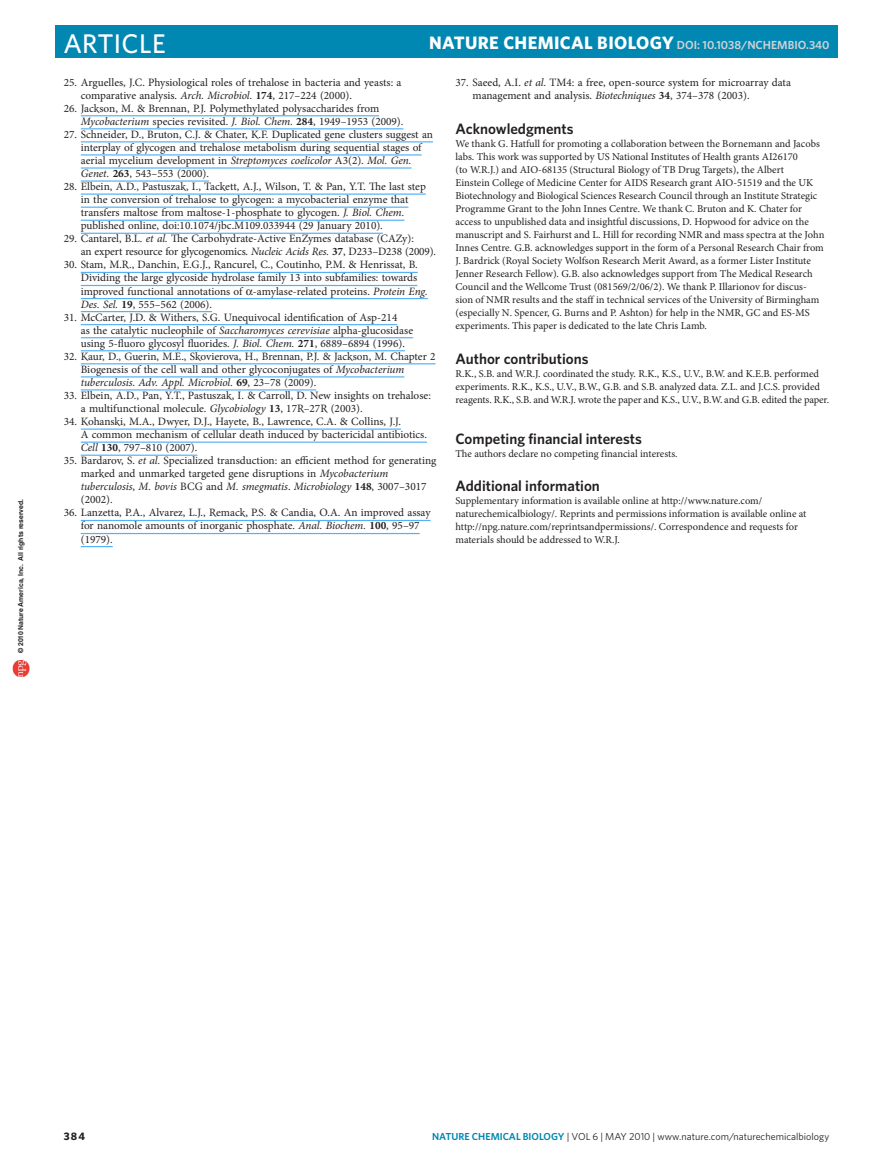
<style>
.page{position:relative;width:893px;height:1174px;background:#fff}
.page>*{position:absolute;margin:0;border:0;box-sizing:border-box;transform-origin:0 0}
.t1{font:500 27px "Whitney";letter-spacing:.01em;color:#fff}
.t2{font:700 18px "Whitney";color:#fff}
.t3{font:600 15px "Whitney";color:#231f20}
.t4{font:600 11.7px "Whitney";color:#d1d2d4}
.t5{font:11.25px/13px "Minion Pro";color:#231f20}
.t6{font:700 10.8px "Whitney";color:#231f20}
.t7{font:10.5px/13px "Minion Pro";letter-spacing:-.005em;color:#231f20}
.t8{font:10.2px "Whitney";color:#231f20}
.t9{font:700 6.9px "Helvetica LT Std";color:#231f20}
.s1{font-weight:700;font-size:18px;color:#fff}
.s2{font-style:italic}
.s3{font-weight:700}
.s4{font-weight:600;color:#0087b2}
</style>
<div class="page">
<div style="left:55px;top:26px;width:783px;height:32px;background:#0087b2"></div>
<img style="left:13px;top:660px;width:16px;height:16px">
<hr style="left:81px;top:520px;width:350px;height:1px;background:#55b1f5">
<hr style="left:81px;top:533px;width:339px;height:1px;background:#55b1f5">
<hr style="left:81px;top:546px;width:32px;height:1px;background:#55b1f5">
<hr style="left:81px;top:193px;width:345px;height:2px;background:#55b1f5">
<hr style="left:81px;top:206px;width:327px;height:2px;background:#55b1f5">
<hr style="left:81px;top:220px;width:323px;height:1px;background:#55b1f5">
<hr style="left:81px;top:233px;width:302px;height:1px;background:#55b1f5">
<hr style="left:81px;top:363px;width:355px;height:1px;background:#55b1f5">
<hr style="left:81px;top:376px;width:323px;height:1px;background:#55b1f5">
<hr style="left:81px;top:389px;width:235px;height:1px;background:#55b1f5">
<hr style="left:81px;top:428px;width:320px;height:2px;background:#55b1f5">
<hr style="left:81px;top:441px;width:346px;height:2px;background:#55b1f5">
<hr style="left:81px;top:454px;width:116px;height:2px;background:#55b1f5">
<hr style="left:81px;top:141px;width:352px;height:1px;background:#55b1f5">
<hr style="left:81px;top:154px;width:341px;height:1px;background:#55b1f5">
<hr style="left:81px;top:167px;width:330px;height:2px;background:#55b1f5">
<hr style="left:81px;top:180px;width:128px;height:2px;background:#55b1f5">
<hr style="left:81px;top:115px;width:298px;height:1px;background:#55b1f5">
<hr style="left:81px;top:128px;width:322px;height:1px;background:#55b1f5">
<hr style="left:81px;top:324px;width:316px;height:1px;background:#55b1f5">
<hr style="left:81px;top:337px;width:332px;height:1px;background:#55b1f5">
<hr style="left:81px;top:350px;width:324px;height:1px;background:#55b1f5">
<hr style="left:81px;top:272px;width:337px;height:1px;background:#55b1f5">
<hr style="left:81px;top:285px;width:336px;height:1px;background:#55b1f5">
<hr style="left:81px;top:298px;width:347px;height:1px;background:#55b1f5">
<hr style="left:81px;top:311px;width:131px;height:1px;background:#55b1f5">
<p class="t9" style="left:17px;top:653px;width:156px;rotate:-90deg">© 2010 Nature America, Inc. All rights reserved.</p>
<h1 class="t1" style="left:63px;top:27px;width:104px">ARTICLE</h1>
<h2 class="t2" style="left:429px;top:32px;width:37px">NATURE</h2>
<p class="t4" style="left:503px;top:38px;width:328px"><span class="s1">CHEMICAL BIOLOGY</span> doi: 10.1038/nchembio.340</p>
<p class="t5" style="left:81px;top:76px;width:322px;text-indent:-17px">25. Arguelles, J.C. Physiological roles of trehalose in bacteria and yeasts: a comparative analysis. <span class="s2">Arch. Microbiol.</span> <span class="s3">174</span>, 217–224 (2000).</p>
<p class="t5" style="left:81px;top:102px;width:324px;text-indent:-17px">26. Jackson, M. &amp; Brennan, P.J. Polymethylated polysaccharides from<br><span class="s2">Mycobacterium</span> species revisited. <span class="s2">J. Biol. Chem.</span> <span class="s3">284</span>, 1949–1953 (2009).</p>
<p class="t5" style="left:81px;top:128px;width:354px;text-indent:-17px">27. Schneider, D., Bruton, C.J. &amp; Chater, K.F. Duplicated gene clusters suggest an interplay of glycogen and trehalose metabolism during sequential stages of aerial mycelium development in <span class="s2">Streptomyces coelicolor</span> A3(2). <span class="s2">Mol. Gen.<br>Genet.</span> <span class="s3">263</span>, 543–553 (2000).</p>
<p class="t5" style="left:81px;top:180px;width:347px;text-indent:-17px">28. Elbein, A.D., Pastuszak, I., Tackett, A.J., Wilson, T. &amp; Pan, Y.T. The last step in the conversion of trehalose to glycogen: a mycobacterial enzyme that transfers maltose from maltose-1-phosphate to glycogen. <span class="s2">J. Biol. Chem. </span>published online, doi:10.1074/jbc.M109.033944 (29 January 2010).</p>
<p class="t5" style="left:81px;top:232px;width:357px;text-indent:-17px">29. Cantarel, B.L. <span class="s2">et al.</span> The Carbohydrate-Active EnZymes database (CAZy):<br>an expert resource for glycogenomics. <span class="s2">Nucleic Acids Res.</span> <span class="s3">37</span>, D233–D238 (2009).</p>
<p class="t5" style="left:81px;top:258px;width:349px;text-indent:-17px">30. Stam, M.R., Danchin, E.G.J., Rancurel, C., Coutinho, P.M. &amp; Henrissat, B.<br>Dividing the large glycoside hydrolase family 13 into subfamilies: towards improved functional annotations of -amylase-related proteins. <span class="s2">Protein Eng.<br>Des. Sel.</span> <span class="s3">19</span>, 555–562 (2006).</p>
<p class="t5" style="left:81px;top:310px;width:334px;text-indent:-17px">31. McCarter, J.D. &amp; Withers, S.G. Unequivocal identification of Asp-214<br>as the catalytic nucleophile of <span class="s2">Saccharomyces cerevisiae</span> alpha-glucosidase using 5-fluoro glycosyl fluorides. <span class="s2">J. Biol. Chem.</span> <span class="s3">271</span>, 6889–6894 (1996).</p>
<p class="t5" style="left:81px;top:350px;width:356px;text-indent:-17px">32. Kaur, D., Guerin, M.E., Skovierova, H., Brennan, P.J. &amp; Jackson, M. Chapter 2<br>Biogenesis of the cell wall and other glycoconjugates of <span class="s2">Mycobacterium tuberculosis</span>. <span class="s2">Adv. Appl. Microbiol.</span> <span class="s3">69</span>, 23–78 (2009).</p>
<p class="t5" style="left:81px;top:389px;width:352px;text-indent:-17px">33. Elbein, A.D., Pan, Y.T., Pastuszak, I. &amp; Carroll, D. New insights on trehalose: a multifunctional molecule. <span class="s2">Glycobiology</span> <span class="s3">13</span>, 17R–27R (2003).</p>
<p class="t5" style="left:81px;top:415px;width:348px;text-indent:-17px">34. Kohanski, M.A., Dwyer, D.J., Hayete, B., Lawrence, C.A. &amp; Collins, J.J.<br>A common mechanism of cellular death induced by bactericidal antibiotics.<br><span class="s2">Cell</span> <span class="s3">130</span>, 797–810 (2007).</p>
<p class="t5" style="left:81px;top:454px;width:357px;text-indent:-17px">35. Bardarov, S. <span class="s2">et al.</span> Specialized transduction: an efficient method for generating marked and unmarked targeted gene disruptions in <span class="s2">Mycobacterium tuberculosis</span>, <span class="s2">M. bovis</span> BCG and <span class="s2">M. smegmatis</span>. <span class="s2">Microbiology</span> <span class="s3">148</span>, 3007–3017 (2002).</p>
<p class="t5" style="left:81px;top:506px;width:351px;text-indent:-17px">36. Lanzetta, P.A., Alvarez, L.J., Remack, P.S. &amp; Candia, O.A. An improved assay for nanomole amounts of inorganic phosphate. <span class="s2">Anal. Biochem.</span> <span class="s3">100</span>, 95–97 (1979).</p>
<p class="t5" style="left:472px;top:76px;width:320px;text-indent:-17px">37. Saeed, A.I. <span class="s2">et al.</span> TM4: a free, open-source system for microarray data management and analysis. <span class="s2">Biotechniques</span> <span class="s3">34</span>, 374–378 (2003).</p>
<h3 class="t3" style="left:455px;top:119px;width:120px">Acknowledgments</h3>
<p class="t7" style="left:455px;top:137px;width:370px">We thank G. Hatfull for promoting a collaboration between the Bornemann and Jacobs labs. This work was supported by US National Institutes of Health grants AI26170<br>(to W.R.J.) and AIO-68135 (Structural Biology of TB Drug Targets), the Albert<br>Einstein College of Medicine Center for AIDS Research grant AIO-51519 and the UK Biotechnology and Biological Sciences Research Council through an Institute Strategic Programme Grant to the John Innes Centre. We thank C. Bruton and K. Chater for access to unpublished data and insightful discussions, D. Hopwood for advice on the manuscript and S. Fairhurst and L. Hill for recording NMR and mass spectra at the John Innes Centre. G.B. acknowledges support in the form of a Personal Research Chair from J. Bardrick (Royal Society Wolfson Research Merit Award, as a former Lister Institute Jenner Research Fellow). G.B. also acknowledges support from The Medical Research Council and the Wellcome Trust (081569/2/06/2). We thank P. Illarionov for discus&shy;sion of NMR results and the staff in technical services of the University of Birmingham (especially N. Spencer, G. Burns and P. Ashton) for help in the NMR, GC and ES-MS experiments. This paper is dedicated to the late Chris Lamb.</p>
<h3 class="t3" style="left:455px;top:349px;width:135px">Author contributions</h3>
<p class="t7" style="left:455px;top:367px;width:375px">R.K., S.B. and W.R.J. coordinated the study. R.K., K.S., U.V., B.W. and K.E.B. performed experiments. R.K., K.S., U.V., B.W., G.B. and S.B. analyzed data. Z.L. and J.C.S. provided reagents. R.K., S.B. and W.R.J. wrote the paper and K.S., U.V., B.W. and G.B. edited the paper.</p>
<h3 class="t3" style="left:455px;top:429px;width:188px">Competing financial interests</h3>
<p class="t7" style="left:455px;top:447px;width:224px">The authors declare no competing financial interests.</p>
<h3 class="t3" style="left:455px;top:477px;width:146px">Additional information</h3>
<p class="t7" style="left:455px;top:494px;width:352px">Supplementary information is available online at http://www.nature.com/ naturechemicalbiology/. Reprints and permissions information is available online at http://npg.nature.com/reprintsandpermissions/. Correspondence and requests for materials should be addressed to W.R.J.</p>
<p class="t6" style="left:64px;top:1129px;width:23px">384</p>
<p class="t8" style="left:432px;top:1130px;width:399px"><span class="s4">nature chemical biology</span> | vol 6 | may 2010 | www.nature.com/naturechemicalbiology</p>
</div>
